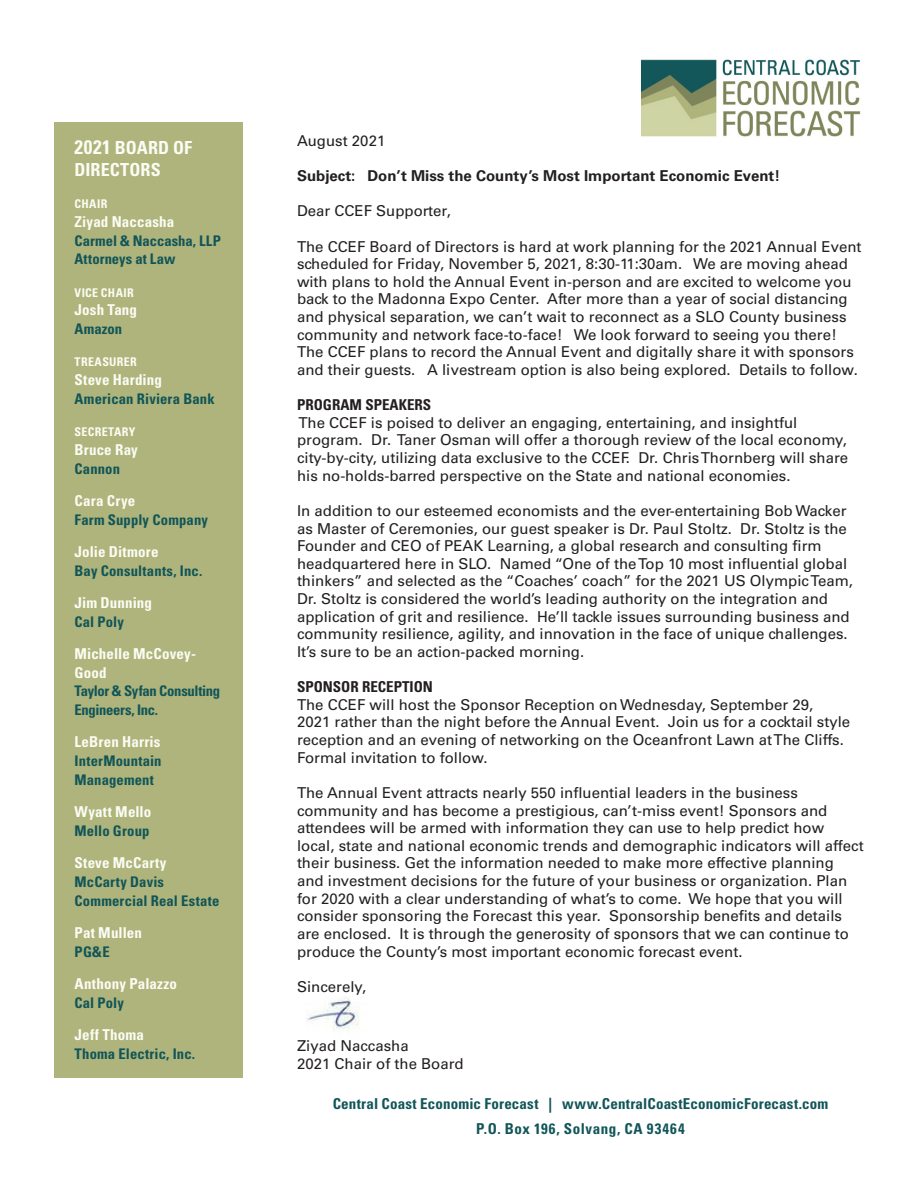
<style>
.page{position:relative;width:918px;height:1188px;background:#fff}
.page>*{position:absolute;margin:0;border:0;box-sizing:border-box;transform-origin:0 0}
.t1{font:700 condensed 18px/21.6px "Univers";letter-spacing:.005em;color:#fbfcf3}
.t2{font:15px/17.5px "Univers";color:#231f20}
.t3{font:700 condensed 15px/18.8px "Univers";letter-spacing:.01em;color:#fbfcf3}
.t4{font:700 condensed 15px/24.8px "Univers";letter-spacing:.02em;color:#115558;text-align:center}
.t5{font:700 15px "Univers";color:#231f20}
.t6{font:700 condensed 15px "Univers";color:#231f20}
.t7{font:700 condensed 14.7px/18.8px "Univers";letter-spacing:.01em;color:#115558}
.t8{font:700 condensed 14.7px/18.8px "Univers";letter-spacing:-.02em;color:#115558}
.t9{font:700 condensed 12px "Univers";letter-spacing:.025em;color:#fbfcf3}
.s1{font-size:19.5px}
</style>
<div class="page">
<img style="left:306px;top:998px;width:53px;height:35px">
<img style="left:642px;top:59px;width:219px;height:78px">
<div style="left:54px;top:122px;width:189px;height:956px;background:#aeb47b"></div>
<p class="t1" style="left:75px;top:137px;width:119px"><span class="s1">2021</span> BOARD OF<br>DIRECTORS</p>
<p class="t9" style="left:75px;top:196px;width:34px">CHAIR</p>
<p class="t3" style="left:75px;top:212px;width:101px">Ziyad Naccasha</p>
<p class="t7" style="left:75px;top:231px;width:148px">Carmel &amp; Naccasha, LLP<br>Attorneys at Law</p>
<p class="t9" style="left:75px;top:285px;width:61px">VICE CHAIR</p>
<p class="t3" style="left:75px;top:301px;width:64px">Josh Tang</p>
<p class="t7" style="left:75px;top:319px;width:49px">Amazon</p>
<p class="t9" style="left:75px;top:355px;width:64px">TREASURER</p>
<p class="t3" style="left:75px;top:370px;width:89px">Steve Harding</p>
<p class="t7" style="left:75px;top:389px;width:142px">American Riviera Bank</p>
<p class="t9" style="left:75px;top:424px;width:63px">SECRETARY</p>
<p class="t3" style="left:75px;top:440px;width:65px">Bruce Ray</p>
<p class="t7" style="left:75px;top:459px;width:47px">Cannon</p>
<p class="t3" style="left:75px;top:491px;width:62px">Cara Crye</p>
<p class="t7" style="left:75px;top:510px;width:135px">Farm Supply Company</p>
<p class="t3" style="left:75px;top:542px;width:86px">Jolie Ditmore</p>
<p class="t7" style="left:75px;top:561px;width:129px">Bay Consultants, Inc.</p>
<p class="t3" style="left:75px;top:593px;width:79px">Jim Dunning</p>
<p class="t7" style="left:75px;top:612px;width:51px">Cal Poly</p>
<p class="t3" style="left:75px;top:644px;width:123px">Michelle McCovey-<br>Good</p>
<p class="t8" style="left:75px;top:682px;width:147px">Taylor &amp; Syfan Consulting<br>Engineers, Inc.</p>
<p class="t3" style="left:75px;top:733px;width:87px">LeBren Harris</p>
<p class="t7" style="left:75px;top:751px;width:89px">InterMountain<br>Management</p>
<p class="t3" style="left:75px;top:802px;width:78px">Wyatt Mello</p>
<p class="t7" style="left:75px;top:821px;width:76px">Mello Group</p>
<p class="t3" style="left:75px;top:853px;width:94px">Steve McCarty</p>
<p class="t7" style="left:75px;top:872px;width:147px">McCarty Davis<br>Commercial Real Estate</p>
<p class="t3" style="left:75px;top:923px;width:69px">Pat Mullen</p>
<p class="t7" style="left:75px;top:942px;width:37px">PG&amp;E</p>
<p class="t3" style="left:75px;top:974px;width:104px">Anthony Palazzo</p>
<p class="t7" style="left:75px;top:993px;width:51px">Cal Poly</p>
<p class="t3" style="left:75px;top:1025px;width:71px">Jeff Thoma</p>
<p class="t7" style="left:75px;top:1044px;width:122px">Thoma Electric, Inc.</p>
<p class="t2" style="left:297px;top:132px;width:90px">August 2021</p>
<p class="t5" style="left:297px;top:167px;width:485px">Subject: Don’t Miss the County’s Most Important Economic Event!</p>
<p class="t2" style="left:297px;top:202px;width:155px">Dear CCEF Supporter,</p>
<p class="t2" style="left:297px;top:237px;width:566px">The CCEF Board of Directors is hard at work planning for the 2021 Annual Event scheduled for Friday, November 5, 2021, 8:30-11:30am. We are moving ahead with plans to hold the Annual Event in-person and are excited to welcome you back to the Madonna Expo Center. After more than a year of social distancing and physical separation, we can’t wait to reconnect as a SLO County business community and network face-to-face! We look forward to seeing you there!<br>The CCEF plans to record the Annual Event and digitally share it with sponsors and their guests. A livestream option is also being explored. Details to follow.</p>
<p class="t6" style="left:297px;top:396px;width:136px">PROGRAM SPEAKERS</p>
<p class="t2" style="left:297px;top:414px;width:553px">The CCEF is poised to deliver an engaging, entertaining, and insightful program. Dr. Taner Osman will offer a thorough review of the local economy, city-by-city, utilizing data exclusive to the CCEF. Dr. Chris Thornberg will share his no-holds-barred perspective on the State and national economies.</p>
<p class="t2" style="left:297px;top:502px;width:558px">In addition to our esteemed economists and the ever-entertaining Bob Wacker as Master of Ceremonies, our guest speaker is Dr. Paul Stoltz. Dr. Stoltz is the Founder and CEO of PEAK Learning, a global research and consulting firm headquartered here in SLO. Named “One of the Top 10 most influential global thinkers” and selected as the “Coaches’ coach” for the 2021 US Olympic Team, Dr. Stoltz is considered the world’s leading authority on the integration and application of grit and resilience. He’ll tackle issues surrounding business and community resilience, agility, and innovation in the face of unique challenges.<br>It’s sure to be an action-packed morning.</p>
<p class="t6" style="left:297px;top:678px;width:137px">SPONSOR RECEPTION</p>
<p class="t2" style="left:297px;top:696px;width:555px">The CCEF will host the Sponsor Reception on Wednesday, September 29, 2021 rather than the night before the Annual Event. Join us for a cocktail style reception and an evening of networking on the Oceanfront Lawn at The Cliffs.<br>Formal invitation to follow.</p>
<p class="t2" style="left:297px;top:784px;width:568px">The Annual Event attracts nearly 550 influential leaders in the business community and has become a prestigious, can’t-miss event! Sponsors and attendees will be armed with information they can use to help predict how local, state and national economic trends and demographic indicators will affect their business. Get the information needed to make more effective planning and investment decisions for the future of your business or organization. Plan for 2020 with a clear understanding of what’s to come. We hope that you will consider sponsoring the Forecast this year. Sponsorship benefits and details are enclosed. It is through the generosity of sponsors that we can continue to produce the County’s most important economic forecast event.</p>
<p class="t2" style="left:297px;top:978px;width:71px">Sincerely,</p>
<p class="t2" style="left:297px;top:1037px;width:168px">Ziyad Naccasha<br>2021 Chair of the Board</p>
<p class="t4" style="left:333px;top:1091px;width:497px">Central Coast Economic Forecast | www.CentralCoastEconomicForecast.com<br>P.O. Box 196, Solvang, CA 93464</p>
</div>
